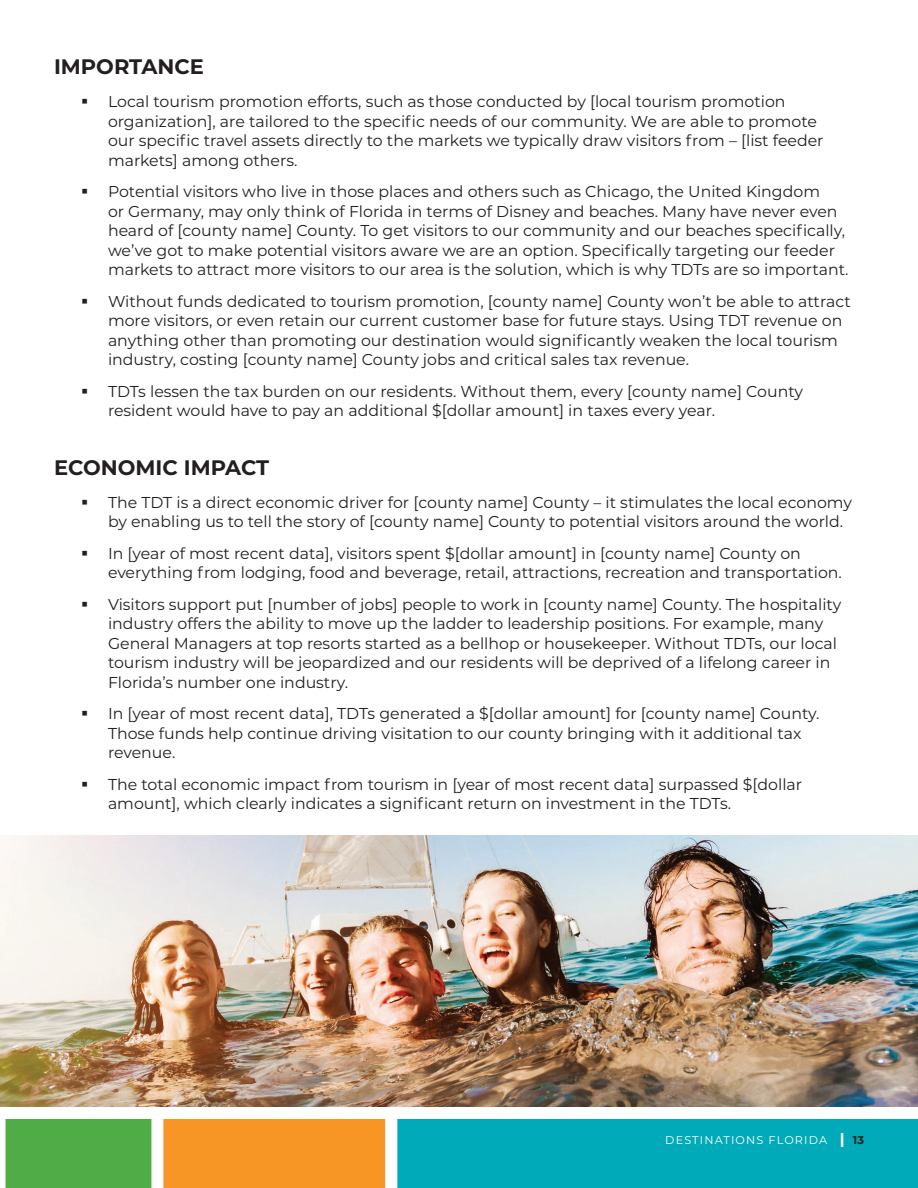
<style>
.page{position:relative;width:918px;height:1188px;background:#fff}
.page>*{position:absolute;margin:0;border:0;box-sizing:border-box;transform-origin:0 0}
.Subhead{font:700 21px "Montserrat";color:#231f20}
.t1{font:15.75px/19.5px "Montserrat";color:#231f20}
.t2{font:11.25px "Montserrat";letter-spacing:.1em;color:#fff}
.s1{font-weight:900;font-size:14.7px}
.s2{font-weight:700;color:#231f20}
</style>
<div class="page">
<img style="left:0;top:836px;width:918px;height:271px">
<svg style="left:5px;top:1119px;width:913px;height:69px;background:#4fa784"></svg>
<p class="Subhead" style="left:54px;top:52px;width:152px">IMPORTANCE</p>
<p class="t1" style="left:108px;top:91px;width:717px;text-indent:-27px">▪ Local tourism promotion efforts, such as those conducted by [local tourism promotion organization], are tailored to the specific needs of our community. We are able to promote our specific travel assets directly to the markets we typically draw visitors from – [list feeder markets] among others.</p>
<p class="t1" style="left:108px;top:181px;width:742px;text-indent:-27px">▪ Potential visitors who live in those places and others such as Chicago, the United Kingdom<br>or Germany, may only think of Florida in terms of Disney and beaches. Many have never even heard of [county name] County. To get visitors to our community and our beaches specifically, we’ve got to make potential visitors aware we are an option. Specifically targeting our feeder markets to attract more visitors to our area is the solution, which is why TDTs are so important.</p>
<p class="t1" style="left:108px;top:291px;width:744px;text-indent:-27px">▪ Without funds dedicated to tourism promotion, [county name] County won’t be able to attract more visitors, or even retain our current customer base for future stays. Using TDT revenue on anything other than promoting our destination would significantly weaken the local tourism industry, costing [county name] County jobs and critical sales tax revenue.</p>
<p class="t1" style="left:108px;top:381px;width:697px;text-indent:-27px">▪ TDTs lessen the tax burden on our residents. Without them, every [county name] County resident would have to pay an additional $[dollar amount] in taxes every year.</p>
<p class="Subhead" style="left:54px;top:452px;width:217px">ECONOMIC IMPACT</p>
<p class="t1" style="left:108px;top:492px;width:746px;text-indent:-27px">▪ The TDT is a direct economic driver for [county name] County – it stimulates the local economy by enabling us to tell the story of [county name] County to potential visitors around the world.</p>
<p class="t1" style="left:108px;top:543px;width:735px;text-indent:-27px">▪ In [year of most recent data], visitors spent $[dollar amount] in [county name] County on everything from lodging, food and beverage, retail, attractions, recreation and transportation.</p>
<p class="t1" style="left:108px;top:594px;width:735px;text-indent:-27px">▪ Visitors support put [number of jobs] people to work in [county name] County. The hospitality industry offers the ability to move up the ladder to leadership positions. For example, many General Managers at top resorts started as a bellhop or housekeeper. Without TDTs, our local tourism industry will be jeopardized and our residents will be deprived of a lifelong career in Florida’s number one industry.</p>
<p class="t1" style="left:108px;top:703px;width:713px;text-indent:-27px">▪ In [year of most recent data], TDTs generated a $[dollar amount] for [county name] County.<br>Those funds help continue driving visitation to our county bringing with it additional tax revenue.</p>
<p class="t1" style="left:108px;top:774px;width:696px;text-indent:-27px">▪ The total economic impact from tourism in [year of most recent data] surpassed $[dollar amount], which clearly indicates a significant return on investment in the TDTs.</p>
<p class="t2" style="left:665px;top:1133px;width:200px">DESTINATIONS FLORIDA <span class="s1">|</span> <span class="s2">13</span></p>
</div>
